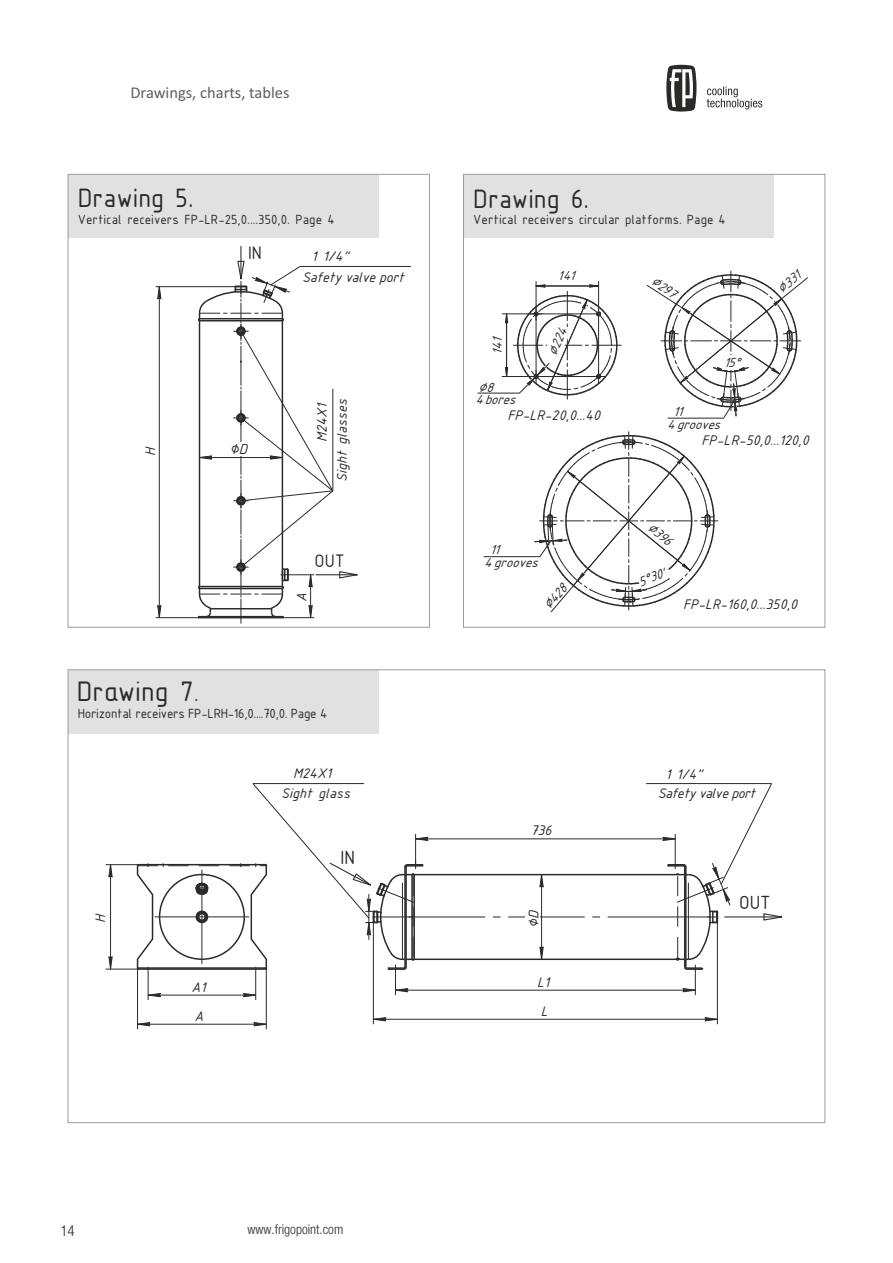
<style>
.page{position:relative;width:893px;height:1263px;background:#fff}
.page>*{position:absolute;margin:0;border:0;box-sizing:border-box;transform-origin:0 0}
.t1{font:28.5px "ISOCPEUR";color:#2b2a29}
.t2{font:28.5px "GOST 2.304 81 type B";color:#2b2a29}
.t3{font:20.4px "ISOCPEUR";color:#2b2a29}
.t4{font:19.5px "ISOCPEUR";color:#2b2a29}
.t5{font:16.5px "Calibri";color:#60605f}
.t6{font:15.45px "ISOCPEUR Italic";color:#2b2a29}
.t7{font:15px/29.1px "ISOCPEUR Italic";color:#2b2a29}
.t8{font:15px/20.5px "ISOCPEUR Italic";letter-spacing:-.025em;color:#2b2a29}
.t9{font:15px/18.8px "ISOCPEUR Italic";letter-spacing:-.04em;color:#2b2a29}
.t10{font:300 condensed 15px "Helvetica Neue LTCYR";color:#2b2a29}
.t11{font:14.25px "ISOCPEUR";color:#2b2a29}
.t12{font:14.25px "ISOCPEUR";letter-spacing:-.02em;color:#2b2a29}
.t13{font:italic 14.25px "ISOCPEUR";color:#2b2a29}
.t14{font:italic 14.1px "ISOCPEUR";color:#2b2a29}
.t15{font:300 condensed 13.5px "Helvetica Neue LTCYR";color:#2b2a29}
</style>
<div class="page">
<svg style="left:666px;top:65px;width:30px;height:47px"></svg>
<svg style="left:707px;top:87px;width:55px;height:22px"></svg>
<div style="left:463px;top:174px;width:311px;height:64px;background:#e1e1e1"></div>
<div style="left:68px;top:174px;width:311px;height:64px;background:#e1e1e1"></div>
<svg style="left:157px;top:287px;width:5px;height:13px"></svg>
<hr style="left:159px;top:287px;width:1px;height:331px;background:#2b2a29">
<hr style="left:156px;top:617px;width:43px;height:1px;background:#2b2a29">
<hr style="left:156px;top:286px;width:79px;height:1px;background:#2b2a29">
<hr style="left:240px;top:246px;width:1px;height:33px;background:#2b2a29">
<svg style="left:157px;top:604px;width:5px;height:14px"></svg>
<svg style="left:198px;top:260px;width:213px;height:364px"></svg>
<div style="left:229px;top:442px;width:21px;height:13px;background:#fefefe"></div>
<div style="left:68px;top:670px;width:310px;height:63px;background:#e1e1e1"></div>
<svg style="left:138px;top:1022px;width:13px;height:4px"></svg>
<hr style="left:148px;top:970px;width:1px;height:30px;background:#2b2a29">
<hr style="left:255px;top:970px;width:1px;height:30px;background:#2b2a29">
<hr style="left:138px;top:1024px;width:128px;height:1px;background:#2b2a29">
<hr style="left:137px;top:969px;width:1px;height:60px;background:#2b2a29">
<hr style="left:266px;top:969px;width:1px;height:60px;background:#2b2a29">
<hr style="left:110px;top:865px;width:1px;height:104px;background:#2b2a29">
<hr style="left:106px;top:864px;width:32px;height:1px;background:#2b2a29">
<hr style="left:106px;top:969px;width:32px;height:1px;background:#2b2a29">
<svg style="left:253px;top:1022px;width:14px;height:4px"></svg>
<svg style="left:108px;top:956px;width:5px;height:14px"></svg>
<svg style="left:108px;top:864px;width:5px;height:14px"></svg>
<svg style="left:704px;top:1017px;width:13px;height:4px"></svg>
<hr style="left:373px;top:1019px;width:344px;height:1px;background:#2b2a29">
<hr style="left:373px;top:922px;width:1px;height:102px;background:#2b2a29">
<hr style="left:717px;top:922px;width:1px;height:102px;background:#2b2a29">
<svg style="left:373px;top:1017px;width:14px;height:4px"></svg>
<svg style="left:136px;top:783px;width:647px;height:214px"></svg>
<hr style="left:484px;top:556px;width:56px;height:1px;background:#2b2a29">
<svg style="left:534px;top:432px;width:184px;height:180px"></svg>
<svg style="left:647px;top:271px;width:161px;height:148px"></svg>
<hr style="left:536px;top:281px;width:1px;height:95px;background:#2b2a29">
<hr style="left:598px;top:281px;width:1px;height:95px;background:#2b2a29">
<hr style="left:567px;top:291px;width:1px;height:30px;background:#2b2a29">
<hr style="left:536px;top:286px;width:63px;height:1px;background:#2b2a29">
<svg style="left:535px;top:284px;width:11px;height:4px"></svg>
<svg style="left:588px;top:284px;width:11px;height:4px"></svg>
<svg style="left:477px;top:294px;width:144px;height:105px"></svg>
<p class="t5" style="left:130px;top:85px;width:161px">Drawings, charts, tables</p>
<h1 class="t1" style="left:78px;top:189px;width:117px">Drawing 5.</h1>
<p class="t11" style="left:78px;top:215px;width:259px">Vertical receivers FP-LR-25,0....350,0. Page 4</p>
<h3 class="t4" style="left:248px;top:247px;width:15px">IN</h3>
<p class="t8" style="left:302px;top:248px;width:103px;text-indent:10px">1 1/4"<br>Safety valve port</p>
<p class="t7" style="left:137px;top:456px;width:10px;rotate:-90deg">H</p>
<p class="t6" style="left:230px;top:444px;width:19px">∅D</p>
<p class="t7" style="left:314px;top:482px;width:85px;line-height:19.8px;text-indent:40px;rotate:-90deg">M24X1<br>Sight glasses</p>
<h3 class="t4" style="left:315px;top:554px;width:32px">OUT</h3>
<p class="t7" style="left:289px;top:601px;width:11px;rotate:-90deg">А</p>
<h1 class="t2" style="left:77px;top:681px;width:124px">Drawing 7.</h1>
<p class="t12" style="left:78px;top:709px;width:251px">Horizontal receivers FP-LRH-16,0....70,0. Page 4</p>
<p class="t7" style="left:281px;top:764px;width:71px;line-height:20.4px;text-align:center">M24X1<br>Sight glass</p>
<p class="t7" style="left:87px;top:923px;width:10px;rotate:-90deg">H</p>
<p class="t7" style="left:192px;top:974px;width:16px">A1<br>A</p>
<h2 class="t3" style="left:341px;top:851px;width:16px">IN</h2>
<h1 class="t1" style="left:473px;top:189px;width:117px">Drawing 6.</h1>
<p class="t11" style="left:473px;top:215px;width:254px">Vertical receivers circular platforms. Page 4</p>
<p class="t14" style="left:557px;top:271px;width:23px">141</p>
<p class="t14" style="left:493px;top:355px;width:18px;rotate:-90deg">141</p>
<p class="t13" style="left:547px;top:353px;width:30px;rotate:-66deg">⌀224</p>
<p class="t13" style="left:478px;top:383px;width:20px">⌀8</p>
<p class="t14" style="left:476px;top:395px;width:45px">4bores</p>
<p class="t7" style="left:508px;top:402px;width:94px">FP-LR-20,0...40</p>
<p class="t13" style="left:655px;top:276px;width:29px;rotate:34deg">⌀297</p>
<p class="t14" style="left:673px;top:407px;width:15px">11</p>
<p class="t14" style="left:724px;top:357px;width:22px">15°</p>
<p class="t14" style="left:667px;top:420px;width:59px">4grooves</p>
<p class="t13" style="left:776px;top:287px;width:27px;rotate:-40deg">⌀З31</p>
<p class="t14" style="left:490px;top:545px;width:15px">11</p>
<p class="t14" style="left:484px;top:558px;width:59px">4grooves</p>
<p class="t13" style="left:543px;top:604px;width:30px;rotate:-49deg">⌀428</p>
<p class="t7" style="left:530px;top:817px;width:23px">736</p>
<p class="t7" style="left:520px;top:928px;width:19px;rotate:-90deg">∅D</p>
<p class="t7" style="left:537px;top:969px;width:14px">L1<br>L</p>
<p class="t7" style="left:702px;top:427px;width:109px">FP-LR-50,0...120,0</p>
<p class="t13" style="left:652px;top:521px;width:29px;rotate:39deg">⌀396</p>
<p class="t14" style="left:637px;top:578px;width:29px;rotate:-21deg">5°30'</p>
<p class="t7" style="left:683px;top:591px;width:116px">FP-LR-160,0...350,0</p>
<p class="t9" style="left:658px;top:766px;width:99px;text-indent:8px">1 1/4"<br>Safety valve port</p>
<h2 class="t3" style="left:739px;top:896px;width:33px">OUT</h2>
<p class="t10" style="left:60px;top:1224px;width:16px">14</p>
<p class="t15" style="left:248px;top:1223px;width:97px">www.frigopoint.com</p>
</div>
